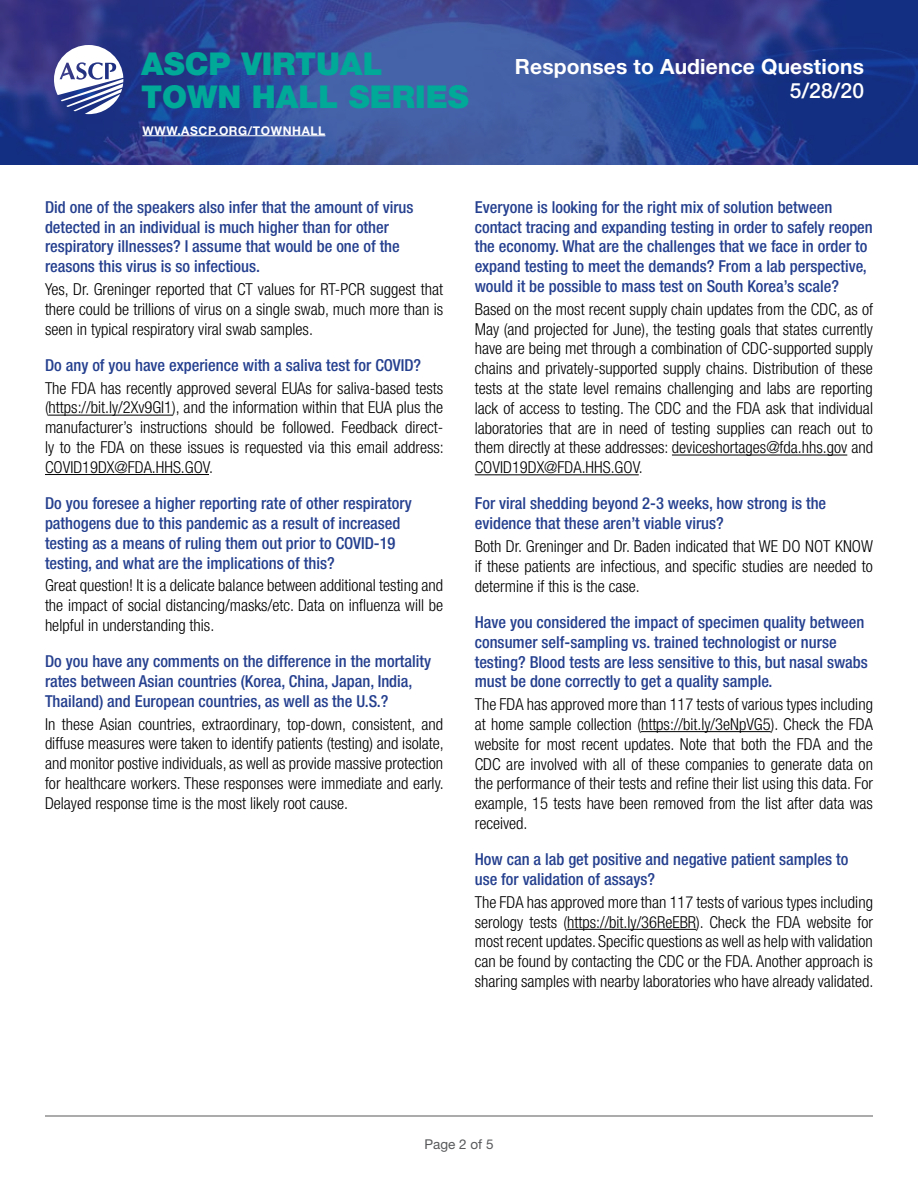
<style>
.page{position:relative;width:918px;height:1188px;background:#fff}
.page>*{position:absolute;margin:0;border:0;box-sizing:border-box;transform-origin:0 0}
.t1{font:900 31.5px/33px "Helvetica Neue LT Std";color:#00a998}
.t2{font:700 21px "Helvetica Neue LT Std";letter-spacing:.01em;color:#fff}
.t3{font:500 21px "Helvetica Neue LT Std";color:#fff}
.t4{font:300 condensed 16.5px/19.8px "Helvetica Neue LT Std";color:#000;text-align:justify}
.t5{font:500 condensed 16.5px/19.8px "Helvetica Neue LT Std";color:#25408f}
.t6{font:13.5px "Helvetica Neue LT Std";color:#58595b}
.t7{font:700 12px "Helvetica Neue LT Std";letter-spacing:.05em;color:#fff}
</style>
<div class="page">
<img style="left:0;top:0;width:918px;height:165px">
<svg style="left:54px;top:45px;width:69px;height:69px"></svg>
<hr style="left:142px;top:135px;width:183px;height:1px;background:#fff">
<hr style="left:45px;top:1116px;width:828px;height:1px;background:#58595b">
<hr style="left:49px;top:415px;width:123px;height:1px;background:#000">
<hr style="left:45px;top:474px;width:164px;height:1px;background:#000">
<hr style="left:672px;top:455px;width:175px;height:1px;background:#000">
<hr style="left:475px;top:474px;width:164px;height:1px;background:#000">
<hr style="left:641px;top:731px;width:130px;height:1px;background:#000">
<hr style="left:567px;top:929px;width:129px;height:1px;background:#000">
<h1 class="t1" style="left:141px;top:47px;width:329px">ASCP VIRTUAL<br>TOWN HALL SERIES</h1>
<p class="t2" style="left:515px;top:53px;width:351px">Responses to Audience Questions</p>
<p class="t3" style="left:790px;top:78px;width:76px">5/28/20</p>
<p class="t7" style="left:142px;top:123px;width:184px">WWW.ASCP.ORG/TOWNHALL</p>
<p class="t5" style="left:45px;top:197px;width:370px">Did one of the speakers also infer that the amount of virus detected in an individual is much higher than for other respiratory illnesses? I assume that would be one of the reasons this virus is so infectious.</p>
<p class="t4" style="left:45px;top:279px;width:400px">Yes, Dr. Greninger reported that CT values for RT-PCR suggest that there could be trillions of virus on a single swab, much more than is seen in typical respiratory viral swab samples.</p>
<p class="t5" style="left:45px;top:355px;width:378px">Do any of you have experience with a saliva test for COVID?</p>
<p class="t4" style="left:45px;top:378px;width:400px">The FDA has recently approved several EUAs for saliva-based tests (https://bit.ly/2Xv9GI1), and the information within that EUA plus the manufacturer’s instructions should be followed. Feedback direct&shy;ly to the FDA on these issues is requested via this email address:<br>COVID19DX@FDA.HHS.GOV.</p>
<p class="t5" style="left:45px;top:493px;width:368px">Do you foresee a higher reporting rate of other respiratory pathogens due to this pandemic as a result of increased testing as a means of ruling them out prior to COVID-19 testing, and what are the implications of this?</p>
<p class="t4" style="left:45px;top:576px;width:400px">Great question! It is a delicate balance between additional testing and the impact of social distancing/masks/etc. Data on influenza will be helpful in understanding this.</p>
<p class="t5" style="left:45px;top:651px;width:388px">Do you have any comments on the difference in the mortality rates between Asian countries (Korea, China, Japan, India,<br>Thailand) and European countries, as well as the U.S.?</p>
<p class="t4" style="left:45px;top:714px;width:400px">In these Asian countries, extraordinary, top-down, consistent, and diffuse measures were taken to identify patients (testing) and isolate, and monitor postive individuals, as well as provide massive protection for healthcare workers. These responses were immediate and early.<br>Delayed response time is the most likely root cause.</p>
<p class="t5" style="left:475px;top:197px;width:400px">Everyone is looking for the right mix of solution between contact tracing and expanding testing in order to safely reopen the economy. What are the challenges that we face in order to expand testing to meet the demands? From a lab perspective, would it be possible to mass test on South Korea’s scale?</p>
<p class="t4" style="left:475px;top:299px;width:400px">Based on the most recent supply chain updates from the CDC, as of May (and projected for June), the testing goals that states currently have are being met through a combination of CDC-supported supply chains and privately-supported supply chains. Distribution of these tests at the state level remains challenging and labs are reporting lack of access to testing. The CDC and the FDA ask that individual laboratories that are in need of testing supplies can reach out to them directly at these addresses: deviceshortages@fda.hhs.gov and COVID19DX@FDA.HHS.GOV.</p>
<p class="t5" style="left:475px;top:494px;width:353px">For viral shedding beyond 2-3 weeks, how strong is the evidence that these aren’t viable virus?</p>
<p class="t4" style="left:475px;top:536px;width:400px">Both Dr. Greninger and Dr. Baden indicated that WE DO NOT KNOW if these patients are infectious, and specific studies are needed to determine if this is the case.</p>
<p class="t5" style="left:475px;top:612px;width:395px">Have you considered the impact of specimen quality between consumer self-sampling vs. trained technologist or nurse testing? Blood tests are less sensitive to this, but nasal swabs must be done correctly to get a quality sample.</p>
<p class="t4" style="left:475px;top:694px;width:400px">The FDA has approved more than 117 tests of various types including at home sample collection (https://bit.ly/3eNpVG5). Check the FDA website for most recent updates. Note that both the FDA and the CDC are involved with all of these companies to generate data on the performance of their tests and refine their list using this data. For example, 15 tests have been removed from the list after data was received.</p>
<p class="t5" style="left:475px;top:849px;width:375px">How can a lab get positive and negative patient samples to use for validation of assays?</p>
<p class="t4" style="left:475px;top:892px;width:400px">The FDA has approved more than 117 tests of various types including serology tests (https://bit.ly/36ReEBR). Check the FDA website for most recent updates. Specific questions as well as help with validation can be found by contacting the CDC or the FDA. Another approach is sharing samples with nearby laboratories who have already validated.</p>
<p class="t6" style="left:424px;top:1136px;width:71px">Page 2 of 5</p>
</div>
